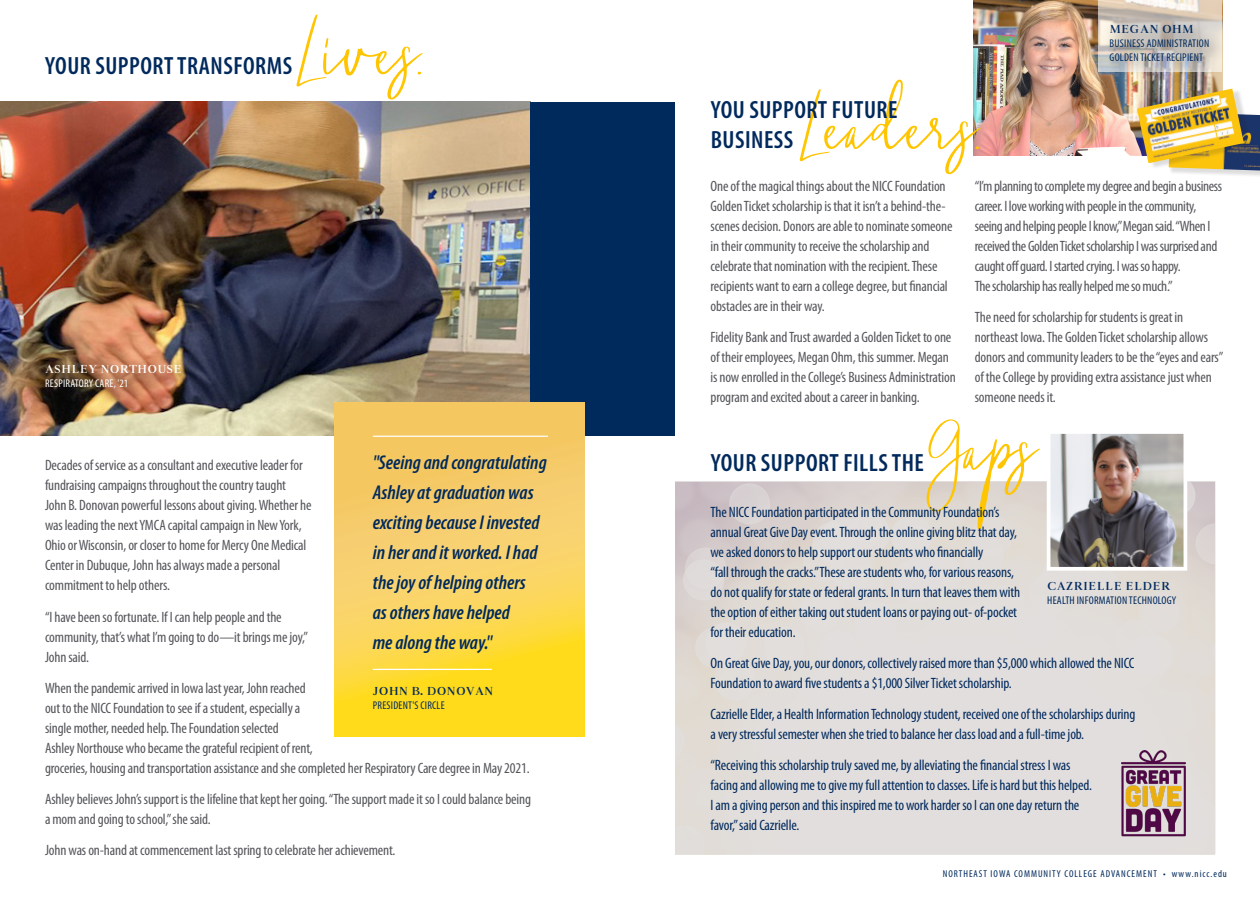
<style>
.page{position:relative;width:1260px;height:900px;background:#fff}
.page>*{position:absolute;margin:0;border:0;box-sizing:border-box;transform-origin:0 0}
.t1{font:100px "Hey Kent";color:#ffc500}
.t2{font:600 condensed 25px/30px "Myriad Pro";letter-spacing:.02em;color:#00295c}
.t3{font:italic 600 condensed 20px/30px "Myriad Pro";color:#00295c}
.t4{font:condensed 15px/20px "Myriad Pro";letter-spacing:-.01em;color:#54555a}
.t5{font:condensed 15px/20px "Myriad Pro";letter-spacing:-.01em;color:#00295c}
.t6{font:700 12.5px "Elizea";color:#00295c}
.t7{font:700 12.5px "Elizea";color:#fff}
.t8{font:condensed 11.25px "Myriad Pro";letter-spacing:.02em;color:#00295c}
.t9{font:condensed 11.25px "Myriad Pro";letter-spacing:.02em;color:#fff}
.t10{font:condensed 10px "Myriad Pro";letter-spacing:.1em;color:#00295c}
</style>
<div class="page">
<div style="left:676px;top:481px;width:540px;height:373px;background:#dcd8d7"></div>
<img style="left:0;top:102px;width:530px;height:333px">
<div style="left:530px;top:102px;width:145px;height:333px;background:#00295c"></div>
<img style="left:1052px;top:435px;width:130px;height:131px">
<div style="left:1047px;top:430px;width:140px;height:141px;border:4px solid #fff"></div>
<svg style="left:335px;top:402px;width:249px;height:334px;background:#f9d153"></svg>
<hr style="left:373px;top:436px;width:175px;height:1px;background:#fff">
<hr style="left:373px;top:669px;width:118px;height:1px;background:#fff">
<img style="left:974px;top:0;width:248px;height:156px">
<div style="left:1169px;top:113px;width:91px;height:65px;background:#231f20;opacity:.15"></div>
<img style="left:1169px;top:113px;width:91px;height:58px">
<div style="left:1140px;top:89px;width:113px;height:80px;background:#231f20;opacity:.15"></div>
<img style="left:1137px;top:89px;width:107px;height:74px">
<div style="left:39px;top:358px;width:158px;height:47px;background:#231f20;opacity:.75"></div>
<svg style="left:1098px;top:0;width:124px;height:72px;background:#dacec0"></svg>
<div style="left:1104px;top:19px;width:122px;height:59px;background:#231f20;opacity:.75"></div>
<img style="left:1122px;top:751px;width:63px;height:86px">
<p class="t1" style="left:297px;top:-19px;width:128px">Lives.</p>
<p class="t2" style="left:45px;top:52px;width:249px">YOUR SUPPORT TRANSFORMS</p>
<p class="t7" style="left:45px;top:362px;width:139px">ASHLEY NORTHOUSE</p>
<p class="t9" style="left:45px;top:376px;width:85px">RESPIRATORY CARE, '21</p>
<p class="t3" style="left:373px;top:448px;width:176px">"Seeing and congratulating<br>Ashley at graduation was exciting because I invested in her and it worked. I had the joy of helping others<br>as others have helped<br>me along the way."</p>
<p class="t6" style="left:373px;top:683px;width:122px">JOHN B. DONOVAN</p>
<p class="t8" style="left:373px;top:698px;width:73px">PRESIDENT'S CIRCLE</p>
<p class="t4" style="left:45px;top:455px;width:268px">Decades of service as a consultant and executive leader for fundraising campaigns throughout the country taught<br>John B. Donovan powerful lessons about giving. Whether he was leading the next YMCA capital campaign in New York, Ohio or Wisconsin, or closer to home for Mercy One Medical Center in Dubuque, John has always made a personal commitment to help others.</p>
<p class="t4" style="left:45px;top:606px;width:265px">“I have been so fortunate. If I can help people and the community, that’s what I’m going to do—it brings me joy,”<br>John said.</p>
<p class="t4" style="left:45px;top:678px;width:486px">When the pandemic arrived in Iowa last year, John reached<br>out to the NICC Foundation to see if a student, especially a<br>single mother, needed help. The Foundation selected<br>Ashley Northouse who became the grateful recipient of rent,<br>groceries, housing and transportation assistance and she completed her Respiratory Care degree in May 2021.</p>
<p class="t4" style="left:45px;top:789px;width:488px">Ashley believes John’s support is the lifeline that kept her going. “The support made it so I could balance being a mom and going to school,” she said.</p>
<p class="t4" style="left:45px;top:840px;width:352px">John was on-hand at commencement last spring to celebrate her achievement.</p>
<p class="t1" style="left:800px;top:56px;width:183px">Leaders.</p>
<p class="t2" style="left:711px;top:95px;width:188px">YOU SUPPORT FUTURE<br>BUSINESS</p>
<p class="t6" style="left:1110px;top:22px;width:86px">MEGAN OHM</p>
<p class="t8" style="left:1110px;top:36px;width:101px">BUSINESS ADMINISTRATION</p>
<p class="t8" style="left:1110px;top:50px;width:95px">GOLDEN TICKET RECIPIENT</p>
<p class="t4" style="left:711px;top:175px;width:244px">One of the magical things about the NICC Foundation Golden Ticket scholarship is that it isn’t a behind-the&shy;scenes decision. Donors are able to nominate someone in their community to receive the scholarship and celebrate that nomination with the recipient. These recipients want to earn a college degree, but financial obstacles are in their way.</p>
<p class="t4" style="left:711px;top:327px;width:247px">Fidelity Bank and Trust awarded a Golden Ticket to one of their employees, Megan Ohm, this summer. Megan is now enrolled in the College’s Business Administration program and excited about a career in banking.</p>
<p class="t4" style="left:975px;top:175px;width:249px">“I’m planning to complete my degree and begin a business career. I love working with people in the community, seeing and helping people I know,” Megan said. “When I received the Golden Ticket scholarship I was surprised and caught off guard. I started crying. I was so happy.<br>The scholarship has really helped me so much.”</p>
<p class="t4" style="left:975px;top:307px;width:250px">The need for scholarship for students is great in northeast Iowa. The Golden Ticket scholarship allows donors and community leaders to be the “eyes and ears” of the College by providing extra assistance just when someone needs it.</p>
<p class="t1" style="left:927px;top:377px;width:110px">Gaps</p>
<p class="t2" style="left:711px;top:448px;width:215px">YOUR SUPPORT FILLS THE</p>
<p class="t5" style="left:711px;top:502px;width:311px">The NICC Foundation participated in the Community Foundation’s annual Great Give Day event. Through the online giving blitz that day, we asked donors to help support our students who financially<br>“fall through the cracks.” These are students who, for various reasons, do not qualify for state or federal grants. In turn that leaves them with the option of either taking out student loans or paying out- of-pocket for their education.</p>
<p class="t5" style="left:711px;top:653px;width:426px">On Great Give Day, you, our donors, collectively raised more than $5,000 which allowed the NICC<br>Foundation to award five students a $1,000 Silver Ticket scholarship.</p>
<p class="t5" style="left:711px;top:704px;width:426px">Cazrielle Elder, a Health Information Technology student, received one of the scholarships during a very stressful semester when she tried to balance her class load and a full-time job.</p>
<p class="t5" style="left:711px;top:755px;width:383px">“Receiving this scholarship truly saved me, by alleviating the financial stress I was facing and allowing me to give my full attention to classes. Life is hard but this helped.<br>I am a giving person and this inspired me to work harder so I can one day return the favor,” said Cazrielle.</p>
<p class="t6" style="left:1047px;top:579px;width:125px">CAZRIELLE ELDER</p>
<p class="t8" style="left:1047px;top:593px;width:131px">HEALTH INFORMATION TECHNOLOGY</p>
<p class="t10" style="left:943px;top:868px;width:286px">NORTHEAST IOWA COMMUNITY COLLEGE ADVANCEMENT • www.nicc.edu</p>
</div>
